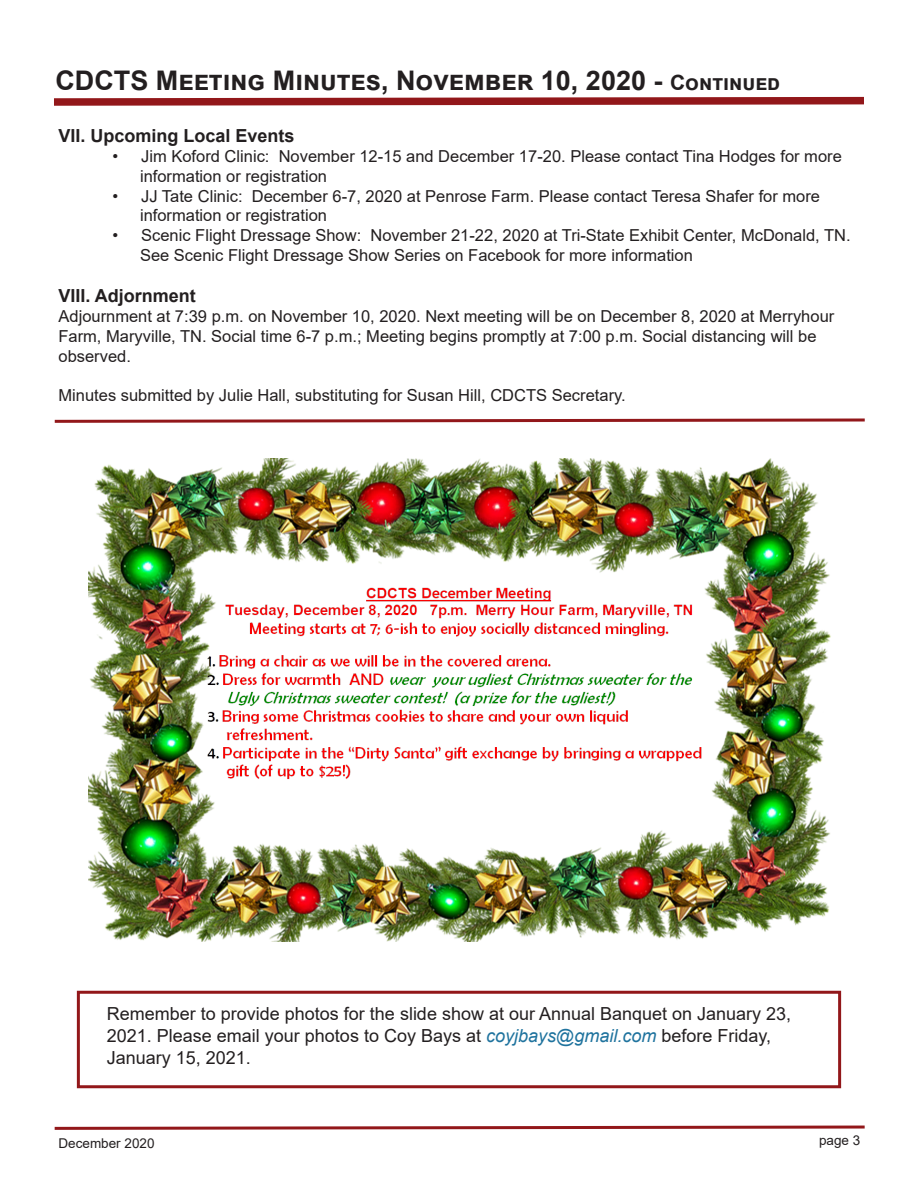
<style>
.page{position:relative;width:918px;height:1188px;background:#fff}
.page>*{position:absolute;margin:0;border:0;box-sizing:border-box;transform-origin:0 0}
.t1{font:700 27px "Arial";color:#231f20}
.t2{font:18px/21.6px "Arial";color:#231f20}
.t3{font:700 18px "Arial";color:#231f20}
.t4{font:16.5px/19.8px "Arial";color:#231f20}
.t5{font:13.5px "Arial";color:#231f20}
.s1{font-size:21px}
.s2{font-style:italic;color:#1f739e}
</style>
<div class="page">
<svg style="left:54px;top:96px;width:810px;height:10px"></svg>
<svg style="left:54px;top:1125px;width:811px;height:5px"></svg>
<svg style="left:54px;top:418px;width:811px;height:5px"></svg>
<img style="left:88px;top:458px;width:743px;height:484px">
<div style="left:77px;top:991px;width:764px;height:97px;border:3px solid #92171a"></div>
<p class="t1" style="left:56px;top:62px;width:726px">CDCTS Meeting Minutes, November 10, 2020 - <span class="s1">Continued</span></p>
<p class="t3" style="left:58px;top:123px;width:238px">VII. Upcoming Local Events</p>
<p class="t4" style="left:140px;top:146px;width:703px;text-indent:-28px">• Jim Koford Clinic: November 12-15 and December 17-20. Please contact Tina Hodges for more information or registration</p>
<p class="t4" style="left:140px;top:186px;width:682px;text-indent:-28px">• JJ Tate Clinic: December 6-7, 2020 at Penrose Farm. Please contact Teresa Shafer for more information or registration</p>
<p class="t4" style="left:140px;top:225px;width:712px;text-indent:-28px">• Scenic Flight Dressage Show: November 21-22, 2020 at Tri-State Exhibit Center, McDonald, TN.<br>See Scenic Flight Dressage Show Series on Facebook for more information</p>
<p class="t3" style="left:58px;top:283px;width:139px">VIII. Adjornment</p>
<p class="t4" style="left:58px;top:306px;width:777px">Adjournment at 7:39 p.m. on November 10, 2020. Next meeting will be on December 8, 2020 at Merryhour<br>Farm, Maryville, TN. Social time 6-7 p.m.; Meeting begins promptly at 7:00 p.m. Social distancing will be observed.</p>
<p class="t4" style="left:58px;top:386px;width:569px">Minutes submitted by Julie Hall, substituting for Susan Hill, CDCTS Secretary.</p>
<p class="t2" style="left:107px;top:1003px;width:686px">Remember to provide photos for the slide show at our Annual Banquet on January 23,<br>2021. Please email your photos to Coy Bays at <span class="s2">coyjbays@gmail.com</span> before Friday,<br>January 15, 2021.</p>
<p class="t5" style="left:58px;top:1134px;width:98px">December 2020</p>
<p class="t5" style="left:819px;top:1131px;width:43px">page 3</p>
</div>
